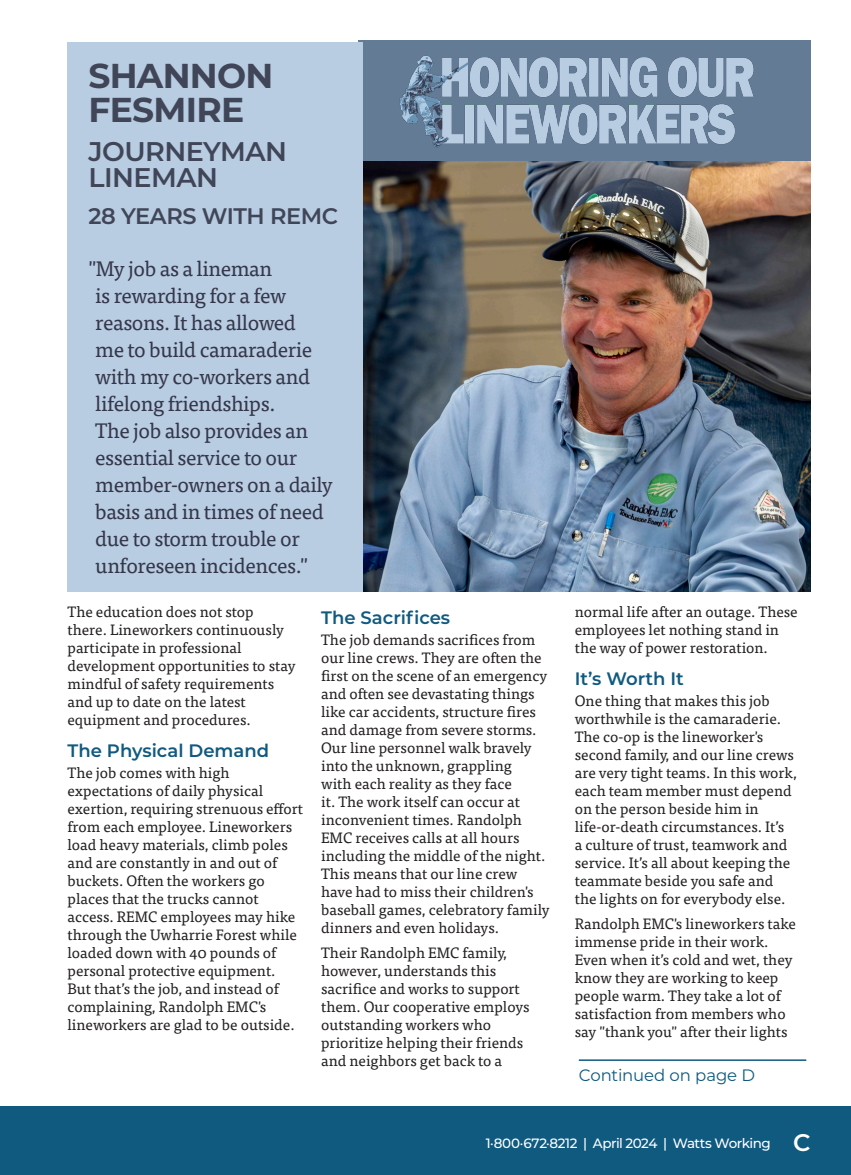
<style>
.page{position:relative;width:851px;height:1175px;background:#fff}
.page>*{position:absolute;margin:0;border:0;box-sizing:border-box;transform-origin:0 0}
.h2_sans_lime{font:700 34.5px/34.5px "Montserrat";letter-spacing:-.02em;color:#404658}
.h2_sans_lime-2{font:600 27px/25.5px "Montserrat";letter-spacing:-.02em;color:#404658}
.h2_sans_lime-3{font:600 22.5px "Montserrat";letter-spacing:-.02em;color:#404658}
.h2_sans_lime-4{font:21px/27px "Tisa Pro";letter-spacing:-.02em;color:#353649}
.h3_subhead{font:600 18px "Montserrat";color:#105a80}
.p_continued1{font:16.5px "Montserrat";letter-spacing:-.01em;color:#105a80}
.t1{font:15px/18px "Tisa Pro";color:#231f20}
.t2{font:500 13.5px "Montserrat";letter-spacing:-.035em;color:#fff}
.s1{font-weight:600;font-size:24px}
</style>
<div class="page">
<div style="left:0;top:1105px;width:850px;height:69px;background:#105a80"></div>
<img style="left:363px;top:161px;width:447px;height:430px">
<div style="left:358px;top:40px;width:452px;height:121px;background:#647b96"></div>
<div style="left:68px;top:42px;width:295px;height:549px;background:#b8cce2"></div>
<img style="left:399px;top:55px;width:355px;height:93px">
<hr style="left:579px;top:1059px;width:227px;height:1px;background:#105a80">
<p class="h2_sans_lime" style="left:88px;top:56px;width:186px">SHANNON<br>FESMIRE</p>
<p class="h2_sans_lime-2" style="left:88px;top:137px;width:200px">JOURNEYMAN<br>LINEMAN</p>
<p class="h2_sans_lime-3" style="left:88px;top:200px;width:251px">28 YEARS WITH REMC</p>
<p class="h2_sans_lime-4" style="left:95px;top:254px;width:239px;text-indent:-7px">"My job as a lineman<br>is rewarding for a few reasons. It has allowed<br>me to build camaraderie with my co-workers and lifelong friendships.<br>The job also provides an essential service to our member-owners on a daily basis and in times of need due to storm trouble or unforeseen incidences."</p>
<p class="t1" style="left:68px;top:602px;width:229px">The education does not stop there. Lineworkers continuously participate in professional development opportunities to stay mindful of safety requirements and up to date on the latest equipment and procedures.</p>
<p class="h3_subhead" style="left:68px;top:737px;width:203px">The Physical Demand</p>
<p class="t1" style="left:68px;top:763px;width:237px">The job comes with high expectations of daily physical exertion, requiring strenuous effort from each employee. Lineworkers load heavy materials, climb poles and are constantly in and out of buckets. Often the workers go places that the trucks cannot access. REMC employees may hike through the Uwharrie Forest while loaded down with 40 pounds of personal protective equipment.<br>But that’s the job, and instead of complaining, Randolph EMC's lineworkers are glad to be outside.</p>
<p class="h3_subhead" style="left:321px;top:604px;width:130px">The Sacrifices</p>
<p class="t1" style="left:321px;top:629px;width:230px">The job demands sacrifices from our line crews. They are often the first on the scene of an emergency and often see devastating things like car accidents, structure fires and damage from severe storms.<br>Our line personnel walk bravely into the unknown, grappling<br>with each reality as they face<br>it. The work itself can occur at inconvenient times. Randolph<br>EMC receives calls at all hours including the middle of the night.<br>This means that our line crew have had to miss their children's baseball games, celebratory family dinners and even holidays.</p>
<p class="t1" style="left:321px;top:942px;width:210px">Their Randolph EMC family, however, understands this sacrifice and works to support them. Our cooperative employs outstanding workers who prioritize helping their friends and neighbors get back to a</p>
<p class="t1" style="left:574px;top:602px;width:224px">normal life after an outage. These employees let nothing stand in the way of power restoration.</p>
<p class="h3_subhead" style="left:574px;top:665px;width:111px">It’s Worth It</p>
<p class="t1" style="left:574px;top:691px;width:223px">One thing that makes this job worthwhile is the camaraderie.<br>The co-op is the lineworker's second family, and our line crews are very tight teams. In this work, each team member must depend on the person beside him in life-or-death circumstances. It’s<br>a culture of trust, teamwork and service. It’s all about keeping the teammate beside you safe and the lights on for everybody else.</p>
<p class="t1" style="left:574px;top:913px;width:223px">Randolph EMC's lineworkers take immense pride in their work.<br>Even when it’s cold and wet, they know they are working to keep people warm. They take a lot of satisfaction from members who say "thank you" after their lights</p>
<p class="p_continued1" style="left:579px;top:1064px;width:178px">Continued on page D</p>
<p class="t2" style="left:485px;top:1134px;width:326px">1·800·672·8212 | April 2024 | Watts Working <span class="s1">C</span></p>
</div>
